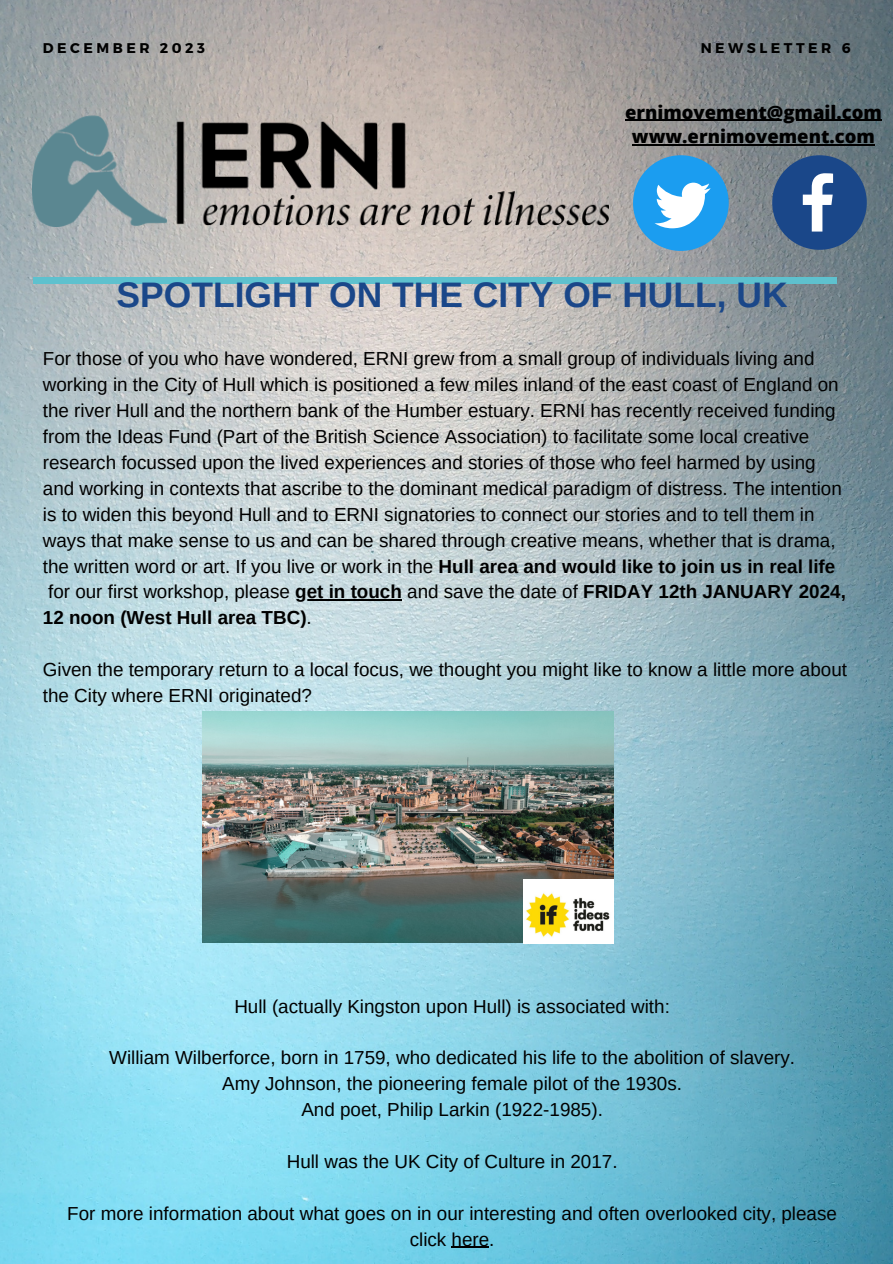
<style>
.page{position:relative;width:893px;height:1264px;background:#fff}
.page>*{position:absolute;margin:0;border:0;box-sizing:border-box;transform-origin:0 0}
.t1{font:700 35.4px "Arimo";color:#1a4789}
.t2{font:18.9px/25.8px "Arimo";color:#000}
.t3{font:800 18.45px "Open Sans";color:#000}
.t4{font:700 14.1px "Montserrat";letter-spacing:.25em;color:#000}
.s1{font-weight:700}
</style>
<div class="page">
<img style="left:0;top:0;width:892px;height:1263px">
<div style="left:33px;top:277px;width:803px;height:6px;background:#5ec1ce"></div>
<svg style="left:772px;top:155px;width:94px;height:95px;background:#446594"></svg>
<svg style="left:633px;top:155px;width:95px;height:96px"></svg>
<img style="left:33px;top:116px;width:575px;height:110px">
<img style="left:202px;top:711px;width:411px;height:231px">
<hr style="left:625px;top:120px;width:256px;height:1px;background:#000">
<hr style="left:632px;top:144px;width:242px;height:2px;background:#000">
<hr style="left:295px;top:599px;width:107px;height:1px;background:#000">
<hr style="left:451px;top:1246px;width:38px;height:1px;background:#000">
<img style="left:523px;top:879px;width:90px;height:64px">
<p class="t4" style="left:43px;top:39px;width:164px">DECEMBER 2023</p>
<p class="t4" style="left:700px;top:38px;width:151px">NEWSLETTER 6</p>
<p class="t3" style="left:625px;top:99px;width:258px">ernimovement@gmail.com</p>
<p class="t3" style="left:632px;top:124px;width:244px">www.ernimovement.com</p>
<p class="t1" style="left:117px;top:275px;width:672px">SPOTLIGHT ON THE CITY OF HULL, UK</p>
<p class="t2" style="left:43px;top:346px;width:804px">For those of you who have wondered, ERNI grew from a small group of individuals living and working in the City of Hull which is positioned a few miles inland of the east coast of England on the river Hull and the northern bank of the Humber estuary. ERNI has recently received funding from the Ideas Fund (Part of the British Science Association) to facilitate some local creative research focussed upon the lived experiences and stories of those who feel harmed by using and working in contexts that ascribe to the dominant medical paradigm of distress. The intention is to widen this beyond Hull and to ERNI signatories to connect our stories and to tell them in ways that make sense to us and can be shared through creative means, whether that is drama, the written word or art. If you live or work in the <span class="s1">Hull area and would like to join us in real life </span>for our first workshop, please <span class="s1">get in touch</span> and save the date of <span class="s1">FRIDAY 12th JANUARY 2024, 12 noon (West Hull area TBC)</span>.</p>
<p class="t2" style="left:43px;top:656px;width:805px">Given the temporary return to a local focus, we thought you might like to know a little more about the City where ERNI originated?</p>
<p class="t2" style="left:234px;top:993px;width:437px">Hull (actually Kingston upon Hull) is associated with:</p>
<p class="t2" style="left:109px;top:1044px;width:687px">William Wilberforce, born in 1759, who dedicated his life to the abolition of slavery.</p>
<p class="t2" style="left:222px;top:1070px;width:461px">Amy Johnson, the pioneering female pilot of the 1930s.</p>
<p class="t2" style="left:301px;top:1096px;width:303px">And poet, Philip Larkin (1922-1985).</p>
<p class="t2" style="left:287px;top:1148px;width:332px">Hull was the UK City of Culture in 2017.</p>
<p class="t2" style="left:67px;top:1200px;width:771px;text-align:center">For more information about what goes on in our interesting and often overlooked city, please click here.</p>
</div>
